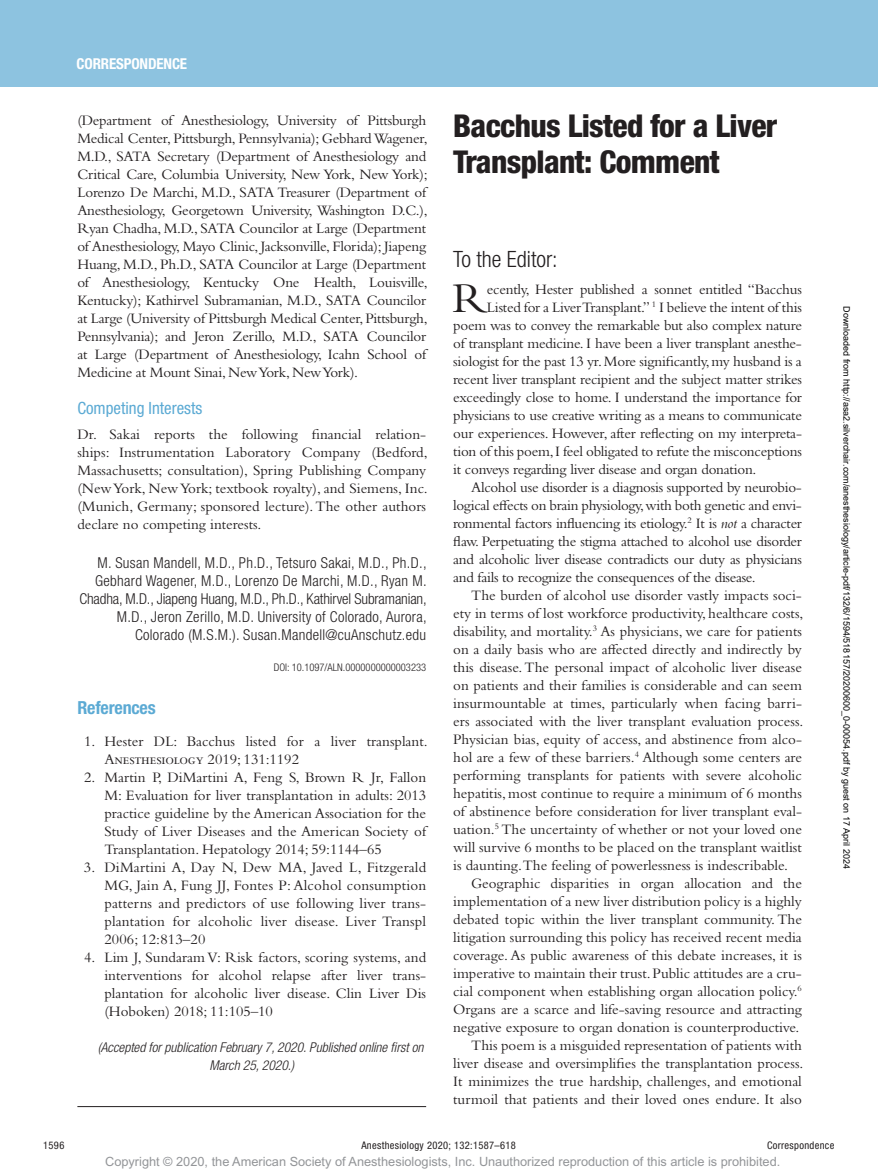
<style>
.page{position:relative;width:878px;height:1175px;background:#fff}
.page>*{position:absolute;margin:0;border:0;box-sizing:border-box;transform-origin:0 0}
.t1{font:43.95px "Bembo Std";color:#231f20}
.t2{font:800 condensed 31.5px/36px "Helvetica Neue LT Std";letter-spacing:-.02em;color:#231f20}
.t3{font:300 condensed 22.5px "Helvetica Neue LT Std";color:#231f20}
.t4{font:700 condensed 18px "Helvetica Neue LT Std";letter-spacing:-.01em;color:#5caad4}
.t5{font:condensed 16.8px "Helvetica Neue LT Std";color:#5caad4}
.t6{font:15px/18px "Bembo Std";color:#231f20;text-align:justify}
.t7{font:15px "Bembo Std";letter-spacing:-.02em;color:#231f20}
.t8{font:300 condensed 15px/18px "Helvetica Neue LT Std";letter-spacing:.02em;color:#231f20;text-align:right}
.t9{font:700 condensed 15px "Helvetica Neue LT Std";letter-spacing:-.01em;color:#fff}
.t10{font:italic 300 condensed 13.5px/18px "Helvetica Neue LT Std";color:#231f20}
.t11{font:12.75px "Arial MT Std";color:#939598}
.t12{font:condensed 10.5px "Helvetica Neue LT Std";letter-spacing:.03em;color:#231f20}
.t13{font:300 condensed 10.5px "Helvetica Neue LT Std";color:#231f20}
.t14{font:9px "Arial";color:#000}
.s1{font-style:italic}
</style>
<div class="page">
<div style="left:0;top:0;width:878px;height:86px;background:#8dc3e0"></div>
<hr style="left:77px;top:1106px;width:349px;height:1px;background:#231f20">
<p class="t9" style="left:77px;top:54px;width:112px">CORRESPONDENCE</p>
<p class="t6" style="left:77px;top:111px;width:352px">(Department of Anesthesiology, University of Pittsburgh Medical Center, Pittsburgh, Pennsylvania); Gebhard Wagener, M.D., SATA Secretary (Department of Anesthesiology and Critical Care, Columbia University, New York, New York); Lorenzo De Marchi, M.D., SATA Treasurer (Department of Anesthesiology, Georgetown University, Washington D.C.), Ryan Chadha, M.D., SATA Councilor at Large (Department of Anesthesiology, Mayo Clinic, Jacksonville, Florida); Jiapeng Huang, M.D., Ph.D., SATA Councilor at Large (Department of Anesthesiology, Kentucky One Health, Louisville, Kentucky); Kathirvel Subramanian, M.D., SATA Councilor at Large (University of Pittsburgh Medical Center, Pittsburgh, Pennsylvania); and Jeron Zerillo, M.D., SATA Councilor at Large (Department of Anesthesiology, Icahn School of Medicine at Mount Sinai, New York, New York).</p>
<p class="t5" style="left:77px;top:399px;width:126px">Competing Interests</p>
<p class="t6" style="left:77px;top:425px;width:352px">Dr. Sakai reports the following financial relation&shy;ships: Instrumentation Laboratory Company (Bedford, Massachusetts; consultation), Spring Publishing Company (New York, New York; textbook royalty), and Siemens, Inc. (Munich, Germany; sponsored lecture). The other authors declare no competing interests.</p>
<p class="t8" style="left:79px;top:554px;width:349px">M. Susan Mandell, M.D., Ph.D., Tetsuro Sakai, M.D., Ph.D., Gebhard Wagener, M.D., Lorenzo De Marchi, M.D., Ryan M.<br>Chadha, M.D., Jiapeng Huang, M.D., Ph.D., Kathirvel Subramanian, M.D., Jeron Zerillo, M.D. University of Colorado, Aurora, Colorado (M.S.M.). Susan.Mandell@cuAnschutz.edu</p>
<p class="t13" style="left:274px;top:661px;width:154px">DOI: 10.1097/ALN.0000000000003233</p>
<p class="t4" style="left:77px;top:697px;width:80px">References</p>
<p class="t6" style="left:104px;top:732px;width:325px;text-indent:-20px">1. Hester DL: Bacchus listed for a liver transplant.<br>Anesthesiology 2019; 131:1192</p>
<p class="t6" style="left:104px;top:768px;width:323px;text-indent:-20px">2. Martin P, DiMartini A, Feng S, Brown R Jr, Fallon M: Evaluation for liver transplantation in adults: 2013 practice guideline by the American Association for the Study of Liver Diseases and the American Society of Transplantation. Hepatology 2014; 59:1144–65</p>
<p class="t6" style="left:104px;top:858px;width:323px;text-indent:-21px">3. DiMartini A, Day N, Dew MA, Javed L, Fitzgerald MG, Jain A, Fung JJ, Fontes P: Alcohol consumption patterns and predictors of use following liver trans&shy;plantation for alcoholic liver disease. Liver Transpl 2006; 12:813–20</p>
<p class="t6" style="left:104px;top:948px;width:323px;text-indent:-20px">4. Lim J, Sundaram V: Risk factors, scoring systems, and interventions for alcohol relapse after liver trans&shy;plantation for alcoholic liver disease. Clin Liver Dis (Hoboken) 2018; 11:105–10</p>
<p class="t10" style="left:209px;top:1038px;width:216px;text-indent:-111px">(Accepted for publication February 7, 2020. Published online first on<br>March 25, 2020.)</p>
<h2 class="t2" style="left:453px;top:108px;width:326px">Bacchus Listed for a Liver<br>Transplant: Comment</h2>
<h3 class="t3" style="left:453px;top:246px;width:106px">To the Editor:</h3>
<h1 class="t1" style="left:452px;top:273px;width:37px">R</h1>
<p class="t6" style="left:487px;top:280px;width:316px">ecently, Hester published a sonnet entitled “Bacchus</p>
<p class="t6" style="left:487px;top:298px;width:316px">Listed for a Liver Transplant.” <sup>1</sup> I believe the intent of this</p>
<p class="t6" style="left:453px;top:316px;width:350px">poem was to convey the remarkable but also complex nature</p>
<p class="t6" style="left:453px;top:334px;width:350px">of transplant medicine. I have been a liver transplant anesthe-</p>
<p class="t6" style="left:453px;top:352px;width:350px">siologist for the past 13 yr. More significantly, my husband is a</p>
<p class="t6" style="left:453px;top:370px;width:350px">recent liver transplant recipient and the subject matter strikes</p>
<p class="t6" style="left:453px;top:388px;width:350px">exceedingly close to home. I understand the importance for</p>
<p class="t6" style="left:453px;top:406px;width:350px">physicians to use creative writing as a means to communicate</p>
<p class="t6" style="left:453px;top:424px;width:350px">our experiences. However, after reflecting on my interpreta-</p>
<p class="t6" style="left:453px;top:442px;width:350px">tion of this poem, I feel obligated to refute the misconceptions</p>
<p class="t6" style="left:453px;top:460px;width:305px">it conveys regarding liver disease and organ donation.</p>
<p class="t7" style="left:471px;top:479px;width:332px">Alcohol use disorder is a diagnosis supported by neurobio-</p>
<p class="t7" style="left:453px;top:497px;width:350px">logical effects on brain physiology, with both genetic and envi-</p>
<p class="t7" style="left:453px;top:515px;width:350px">ronmental factors influencing its etiology.<sup>2</sup> It is <span class="s1">not</span> a character</p>
<p class="t7" style="left:453px;top:533px;width:350px">flaw. Perpetuating the stigma attached to alcohol use disorder</p>
<p class="t7" style="left:453px;top:551px;width:350px">and alcoholic liver disease contradicts our duty as physicians</p>
<p class="t7" style="left:453px;top:569px;width:304px">and fails to recognize the consequences of the disease.</p>
<p class="t6" style="left:471px;top:586px;width:332px">The burden of alcohol use disorder vastly impacts soci-</p>
<p class="t6" style="left:453px;top:604px;width:352px">ety in terms of lost workforce productivity, healthcare costs,</p>
<p class="t6" style="left:453px;top:622px;width:350px">disability, and mortality.<sup>3</sup> As physicians, we care for patients</p>
<p class="t6" style="left:453px;top:640px;width:350px">on a daily basis who are affected directly and indirectly by</p>
<p class="t6" style="left:453px;top:658px;width:350px">this disease. The personal impact of alcoholic liver disease</p>
<p class="t6" style="left:453px;top:676px;width:350px">on patients and their families is considerable and can seem</p>
<p class="t6" style="left:453px;top:694px;width:350px">insurmountable at times, particularly when facing barri-</p>
<p class="t6" style="left:453px;top:712px;width:352px">ers associated with the liver transplant evaluation process.</p>
<p class="t6" style="left:453px;top:730px;width:350px">Physician bias, equity of access, and abstinence from alco-</p>
<p class="t6" style="left:453px;top:748px;width:350px">hol are a few of these barriers.<sup>4</sup> Although some centers are</p>
<p class="t6" style="left:453px;top:766px;width:350px">performing transplants for patients with severe alcoholic</p>
<p class="t6" style="left:453px;top:784px;width:350px">hepatitis, most continue to require a minimum of 6 months</p>
<p class="t6" style="left:453px;top:802px;width:350px">of abstinence before consideration for liver transplant eval-</p>
<p class="t6" style="left:453px;top:820px;width:350px">uation.<sup>5</sup> The uncertainty of whether or not your loved one</p>
<p class="t6" style="left:453px;top:838px;width:350px">will survive 6 months to be placed on the transplant waitlist</p>
<p class="t6" style="left:453px;top:856px;width:336px">is daunting.The feeling of powerlessness is indescribable.</p>
<p class="t6" style="left:471px;top:874px;width:332px">Geographic disparities in organ allocation and the</p>
<p class="t6" style="left:453px;top:892px;width:350px">implementation of a new liver distribution policy is a highly</p>
<p class="t6" style="left:453px;top:910px;width:350px">debated topic within the liver transplant community. The</p>
<p class="t6" style="left:453px;top:928px;width:350px">litigation surrounding this policy has received recent media</p>
<p class="t6" style="left:453px;top:946px;width:350px">coverage. As public awareness of this debate increases, it is</p>
<p class="t6" style="left:453px;top:964px;width:350px">imperative to maintain their trust. Public attitudes are a cru-</p>
<p class="t6" style="left:453px;top:982px;width:350px">cial component when establishing organ allocation policy.<sup>6</sup></p>
<p class="t6" style="left:453px;top:1000px;width:350px">Organs are a scarce and life-saving resource and attracting</p>
<p class="t6" style="left:453px;top:1018px;width:348px">negative exposure to organ donation is counterproductive.</p>
<p class="t6" style="left:471px;top:1036px;width:332px">This poem is a misguided representation of patients with</p>
<p class="t6" style="left:453px;top:1054px;width:352px">liver disease and oversimplifies the transplantation process.</p>
<p class="t6" style="left:453px;top:1072px;width:350px">It minimizes the true hardship, challenges, and emotional</p>
<p class="t6" style="left:453px;top:1090px;width:350px">turmoil that patients and their loved ones endure. It also</p>
<p class="t14" style="left:850px;top:306px;width:564px;rotate:90deg">Downloaded from http://asa2.silverchair.com/anesthesiology/article-pdf/132/6/1594/518157/20200600_0-00054.pdf by guest on 17 April 2024</p>
<p class="t12" style="left:43px;top:1139px;width:23px">1596</p>
<p class="t12" style="left:361px;top:1139px;width:156px">Anesthesiology 2020; 132:1587–618</p>
<p class="t12" style="left:767px;top:1139px;width:69px">Correspondence</p>
<p class="t11" style="left:105px;top:1154px;width:676px">Copyright © 2020, the American Society of Anesthesiologists, Inc. Unauthorized reproduction of this article is prohibited.</p>
</div>
